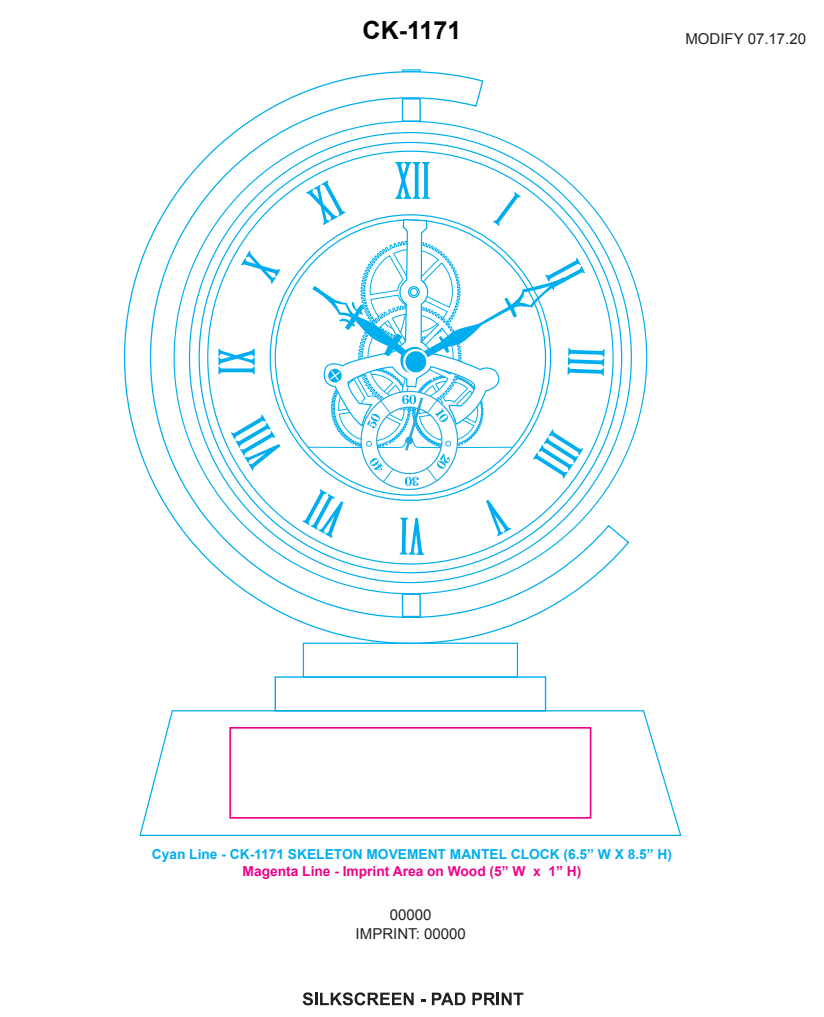
<style>
.page{position:relative;width:824px;height:1017px;background:#fff}
.page>*{position:absolute;margin:0;border:0;box-sizing:border-box;transform-origin:0 0}
.t1{font:700 25px "Arial";color:#020404}
.t2{font:15px/19.4px "Arial";color:#231f20;text-align:center}
.t3{font:700 13.75px "Arial";color:#00aeef}
.t4{font:700 13.75px "Arial";color:#ed028c}
</style>
<div class="page">
<svg style="left:302px;top:992px;width:111px;height:13px"></svg>
<svg style="left:431px;top:992px;width:34px;height:12px"></svg>
<svg style="left:472px;top:992px;width:51px;height:12px"></svg>
<svg style="left:123px;top:70px;width:507px;height:574px"></svg>
<div style="left:302px;top:642px;width:215px;height:35px;border:1px solid #00aeef"></div>
<div style="left:274px;top:676px;width:272px;height:35px;border:1px solid #00aeef"></div>
<div style="left:401px;top:593px;width:19px;height:24px;border:1px solid #00aeef"></div>
<div style="left:401px;top:98px;width:19px;height:24px;border:1px solid #00aeef"></div>
<svg style="left:139px;top:709px;width:543px;height:127px"></svg>
<svg style="left:302px;top:241px;width:302px;height:314px"></svg>
<h1 class="t1" style="left:362px;top:14px;width:100px">CK-1171</h1>
<p class="t2" style="left:685px;top:29px;width:122px">MODIFY 07.17.20</p>
<p class="t3" style="left:152px;top:844px;width:521px">Cyan Line - CK-1171 SKELETON MOVEMENT MANTEL CLOCK (6.5” W X 8.5” H)</p>
<p class="t4" style="left:242px;top:861px;width:340px">Magenta Line - Imprint Area on Wood (5” W x 1” H)</p>
<p class="t2" style="left:355px;top:905px;width:112px">00000<br>IMPRINT: 00000</p>
</div>
